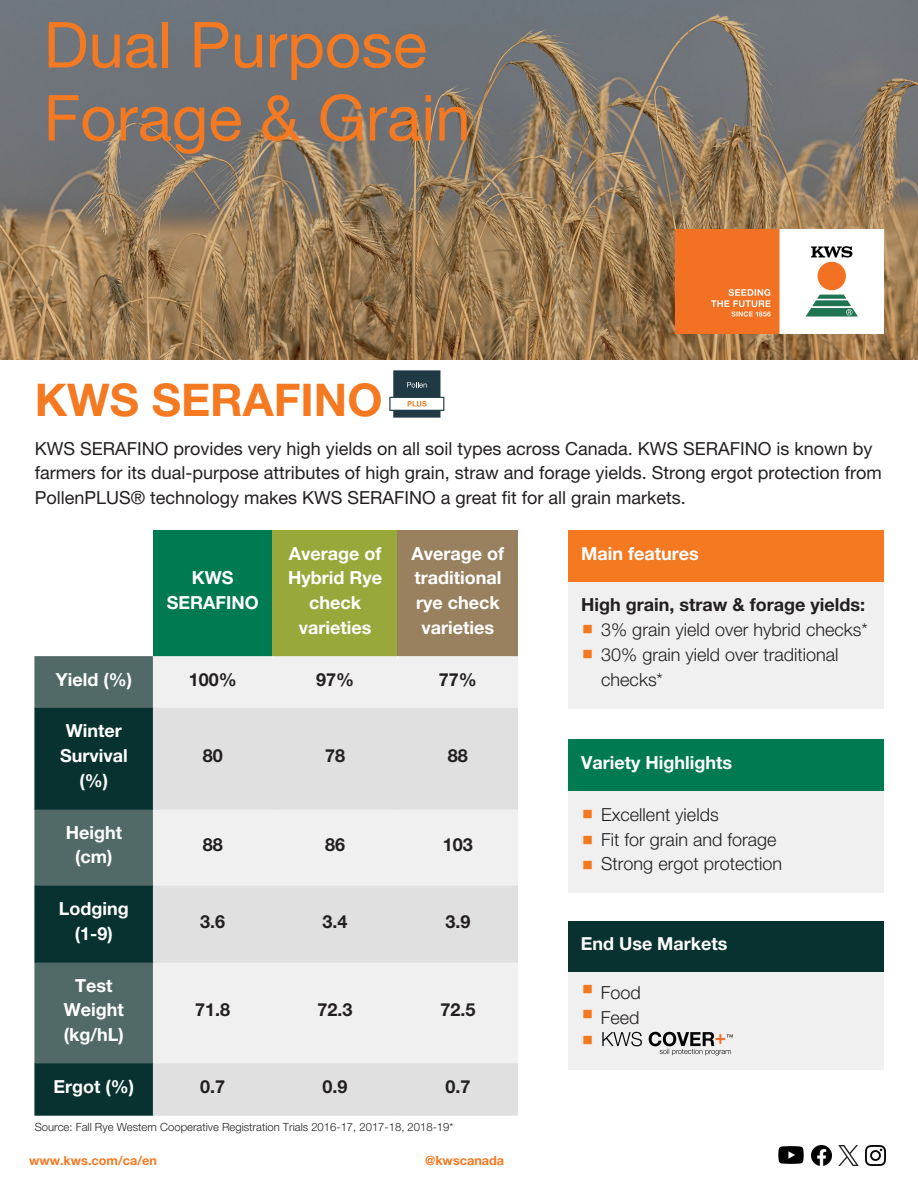
<style>
.page{position:relative;width:918px;height:1188px;background:#fff}
.page>*{position:absolute;margin:0;border:0;box-sizing:border-box;transform-origin:0 0}
.t1{font:63.45px/73.1px "Helvetica Neue LTW1 G";color:#f47921}
.t2{font:700 45.15px "Helvetica Neue LTW1 G";color:#f47921}
.t3{font:18px/24.8px "Helvetica Neue LTW1 G";color:#231f20}
.t4{font:700 18px/24.8px "Helvetica Neue LTW1 G";color:#fff;text-align:center}
.t5{font:300 18px "Helvetica Neue LTW1 G";color:#231f20}
.t6{font:700 18px "Helvetica Neue LTW1 G";color:#231f20}
.t7{font:700 12.75px "Helvetica Neue LTW1 G";color:#f47921}
.t8{font:300 11.25px "Helvetica Neue LTW1 G";color:#231f20}
.t9{font:10.5px "Noto Sans CJ Ksc";color:#f47921}
</style>
<div class="page">
<div style="left:569px;top:530px;width:315px;height:52px;background:#f47921"></div>
<div style="left:569px;top:582px;width:315px;height:126px;background:#f0f0f0"></div>
<div style="left:153px;top:530px;width:120px;height:127px;background:#007a50"></div>
<div style="left:272px;top:530px;width:126px;height:127px;background:#98a83a"></div>
<div style="left:398px;top:530px;width:120px;height:127px;background:#99815f"></div>
<div style="left:35px;top:656px;width:118px;height:52px;background:#516a68"></div>
<div style="left:153px;top:656px;width:365px;height:52px;background:#f0f0f0"></div>
<svg style="left:35px;top:708px;width:118px;height:407px;background:#274a48"></svg>
<svg style="left:153px;top:708px;width:365px;height:407px;fill:#e0e0e0"></svg>
<div style="left:569px;top:740px;width:315px;height:52px;background:#007a50"></div>
<div style="left:569px;top:791px;width:315px;height:102px;background:#f0f0f0"></div>
<img style="left:0;top:0;width:918px;height:360px">
<img style="left:675px;top:230px;width:209px;height:103px">
<svg style="left:389px;top:370px;width:55px;height:48px"></svg>
<div style="left:569px;top:970px;width:315px;height:100px;background:#f0f0f0"></div>
<div style="left:569px;top:921px;width:315px;height:51px;background:#083230"></div>
<img style="left:602px;top:1031px;width:131px;height:25px">
<img style="left:811px;top:1145px;width:20px;height:21px">
<img style="left:865px;top:1145px;width:20px;height:21px">
<img style="left:838px;top:1145px;width:20px;height:21px">
<img style="left:778px;top:1146px;width:26px;height:18px">
<p class="t1" style="left:44px;top:17px;width:428px">Dual Purpose<br>Forage &amp; Grain</p>
<p class="t2" style="left:35px;top:384px;width:349px">KWS SERAFINO</p>
<p class="t3" style="left:35px;top:438px;width:849px">KWS SERAFINO provides very high yields on all soil types across Canada. KWS SERAFINO is known by farmers for its dual-purpose attributes of high grain, straw and forage yields. Strong ergot protection from<br>PollenPLUS® technology makes KWS SERAFINO a great fit for all grain markets.</p>
<h3 class="t4" style="left:167px;top:568px;width:93px">KWS<br>SERAFINO</h3>
<p class="t4" style="left:288px;top:543px;width:95px">Average of<br>Hybrid Rye check varieties</p>
<p class="t4" style="left:412px;top:543px;width:94px">Average of traditional rye check varieties</p>
<p class="t4" style="left:56px;top:669px;width:78px">Yield (%)</p>
<p class="t6" style="left:189px;top:673px;width:50px">100%</p>
<p class="t6" style="left:316px;top:673px;width:40px">97%</p>
<p class="t6" style="left:439px;top:673px;width:40px">77%</p>
<p class="t4" style="left:60px;top:721px;width:69px">Winter<br>Survival (%)</p>
<p class="t6" style="left:203px;top:749px;width:22px">80</p>
<p class="t6" style="left:325px;top:749px;width:22px">78</p>
<p class="t6" style="left:448px;top:749px;width:22px">88</p>
<p class="t4" style="left:66px;top:822px;width:58px">Height (cm)</p>
<p class="t4" style="left:59px;top:899px;width:71px">Lodging (1-9)</p>
<p class="t4" style="left:64px;top:975px;width:62px">Test<br>Weight (kg/hL)</p>
<p class="t6" style="left:203px;top:838px;width:22px">88</p>
<p class="t6" style="left:325px;top:838px;width:22px">86</p>
<p class="t6" style="left:443px;top:838px;width:32px">103</p>
<p class="t6" style="left:200px;top:915px;width:27px">3.6</p>
<p class="t6" style="left:323px;top:915px;width:27px">3.4</p>
<p class="t6" style="left:445px;top:915px;width:27px">3.9</p>
<p class="t6" style="left:195px;top:1004px;width:37px">71.8</p>
<p class="t6" style="left:318px;top:1004px;width:37px">72.3</p>
<p class="t6" style="left:440px;top:1004px;width:37px">72.5</p>
<p class="t4" style="left:54px;top:1077px;width:82px">Ergot (%)</p>
<p class="t6" style="left:200px;top:1080px;width:27px">0.7</p>
<p class="t6" style="left:323px;top:1080px;width:27px">0.9</p>
<p class="t6" style="left:445px;top:1080px;width:27px">0.7</p>
<p class="t8" style="left:35px;top:1123px;width:420px">Source: Fall Rye Western Cooperative Registration Trials 2016-17, 2017-18, 2018-19*</p>
<p class="t7" style="left:29px;top:1156px;width:129px">www.kws.com/ca/en</p>
<p class="t7" style="left:425px;top:1156px;width:81px">@kwscanada</p>
<p class="t4" style="left:581px;top:543px;width:119px">Main features</p>
<h1 class="t6" style="left:581px;top:599px;width:285px">High grain, straw &amp; forage yields:</h1>
<p class="t5" style="left:601px;top:623px;width:268px">3% grain yield over hybrid checks*</p>
<p class="t5" style="left:601px;top:648px;width:239px">30% grain yield over traditional</p>
<h2 class="t5" style="left:601px;top:673px;width:63px">checks*</h2>
<p class="t9" style="left:582px;top:621px;width:12px">■</p>
<p class="t9" style="left:582px;top:646px;width:12px">■</p>
<p class="t4" style="left:581px;top:753px;width:152px">Variety Highlights</p>
<p class="t5" style="left:601px;top:808px;width:119px">Excellent yields</p>
<p class="t5" style="left:601px;top:833px;width:177px">Fit for grain and forage</p>
<p class="t5" style="left:601px;top:858px;width:182px">Strong ergot protection</p>
<p class="t9" style="left:582px;top:806px;width:12px">■</p>
<p class="t9" style="left:582px;top:831px;width:12px">■</p>
<p class="t9" style="left:582px;top:857px;width:12px">■</p>
<p class="t4" style="left:581px;top:934px;width:148px">End Use Markets</p>
<p class="t9" style="left:582px;top:981px;width:12px">■</p>
<p class="t9" style="left:582px;top:1006px;width:12px">■</p>
<p class="t9" style="left:582px;top:1032px;width:12px">■</p>
<p class="t5" style="left:601px;top:986px;width:42px">Food</p>
<p class="t5" style="left:601px;top:1011px;width:40px">Feed</p>
</div>
